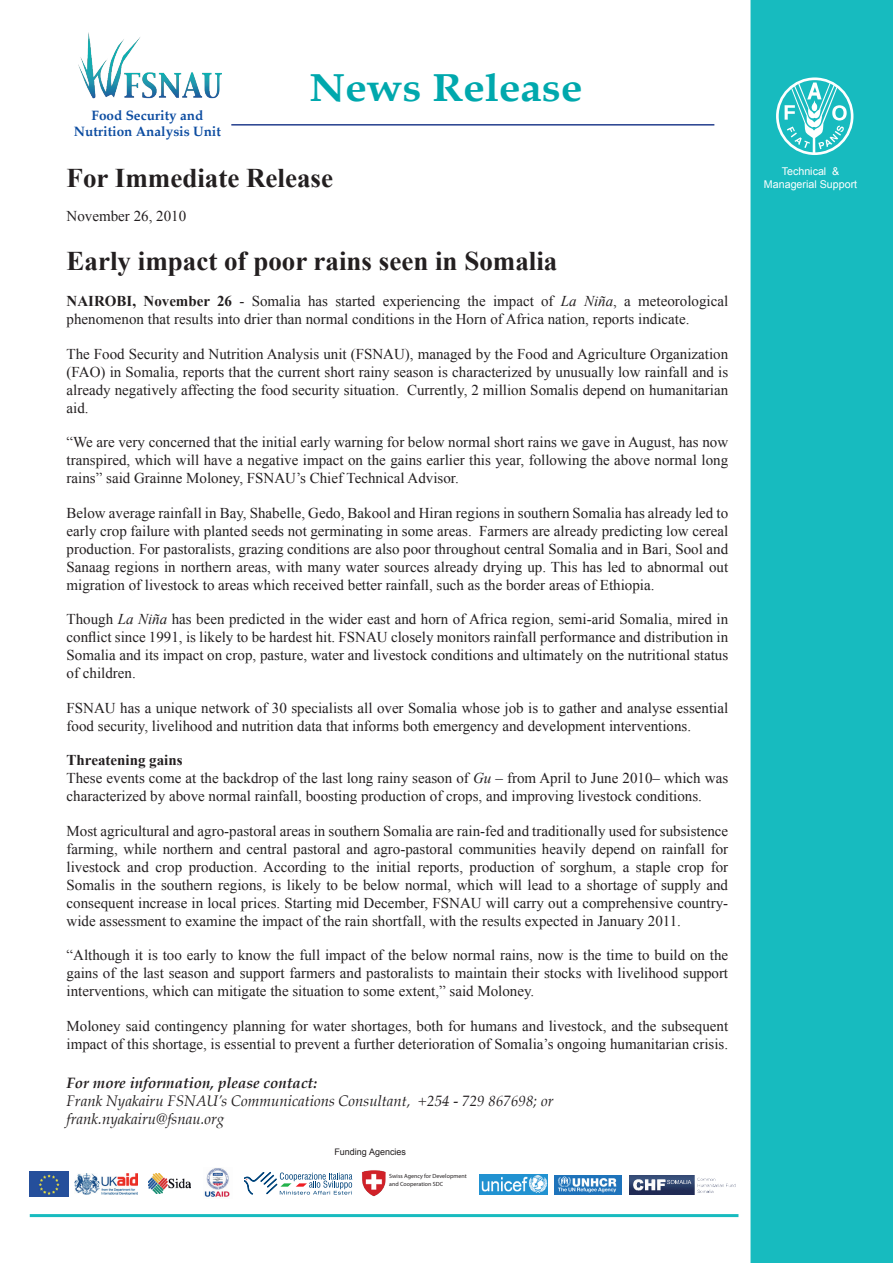
<style>
.page{position:relative;width:893px;height:1263px;background:#fff}
.page>*{position:absolute;margin:0;border:0;box-sizing:border-box;transform-origin:0 0}
.t1{font:700 39px "Book Antiqua";color:#00a8ad;scale:1.1 1}
.t2{font:700 27px "Times New Roman";color:#231f20}
.t3{font:15px/18px "Times New Roman";color:#231f20;text-align:justify}
.t4{font:italic 15px/18px "Palatino";color:#231f20}
.t5{font:italic 700 15px "Palatino";color:#231f20}
.t6{font:700 13.5px/16.2px "Palatino";color:#0d4da1;text-align:center}
.t7{font:10.65px "Arial";color:#fff}
.t8{font:9px "Arial";color:#231f20}
.t9{font:6px/7.2px "Myriad Pro";color:#231f20}
.s1{font-weight:700}
.s2{font-style:italic}
</style>
<div class="page">
<div style="left:751px;top:0;width:142px;height:1263px;background:#17bbbf"></div>
<div style="left:750px;top:0;width:143px;height:1263px;border:2px solid #17bbbf"></div>
<img style="left:78px;top:32px;width:143px;height:67px">
<hr style="left:30px;top:1214px;width:708px;height:3px;background:#17bbbf">
<div style="left:776px;top:77px;width:77px;height:78px;border:3px solid #fff;border-radius:50%"></div>
<svg style="left:785px;top:82px;width:62px;height:71px"></svg>
<hr style="left:231px;top:124px;width:483px;height:2px;background:#253f8e">
<img style="left:149px;top:1174px;width:41px;height:19px">
<img style="left:480px;top:1174px;width:67px;height:21px">
<svg style="left:244px;top:1172px;width:108px;height:22px"></svg>
<img style="left:555px;top:1175px;width:66px;height:19px">
<img style="left:362px;top:1170px;width:24px;height:27px">
<img style="left:629px;top:1175px;width:107px;height:20px">
<img style="left:74px;top:1173px;width:63px;height:21px">
<img style="left:204px;top:1168px;width:26px;height:29px">
<img style="left:30px;top:1171px;width:38px;height:25px">
<p class="t6" style="left:74px;top:107px;width:148px">Food Security and<br>Nutrition Analysis Unit</p>
<h1 class="t1" style="left:310px;top:65px;width:250px">News Release</h1>
<p class="t7" style="left:782px;top:164px;width:59px">Technical &amp;</p>
<h2 class="t2" style="left:67px;top:159px;width:268px">For Immediate Release</h2>
<p class="t7" style="left:764px;top:177px;width:95px">Managerial Support</p>
<p class="t3" style="left:67px;top:207px;width:121px">November 26, 2010</p>
<h2 class="t2" style="left:67px;top:243px;width:492px">Early impact of poor rains seen in Somalia</h2>
<p class="t3" style="left:67px;top:292px;width:663px"><span class="s1">NAIROBI, November 26</span> - Somalia has started experiencing the impact of <span class="s2">La Niña</span>, a meteorological phenomenon that results into drier than normal conditions in the Horn of Africa nation, reports indicate.</p>
<p class="t3" style="left:67px;top:345px;width:663px">The Food Security and Nutrition Analysis unit (FSNAU), managed by the Food and Agriculture Organization (FAO) in Somalia, reports that the current short rainy season is characterized by unusually low rainfall and is already negatively affecting the food security situation. Currently, 2 million Somalis depend on humanitarian aid.</p>
<p class="t3" style="left:67px;top:433px;width:663px">“We are very concerned that the initial early warning for below normal short rains we gave in August, has now transpired, which will have a negative impact on the gains earlier this year, following the above normal long rains” said Grainne Moloney, FSNAU’s Chief Technical Advisor.</p>
<p class="t3" style="left:67px;top:504px;width:663px">Below average rainfall in Bay, Shabelle, Gedo, Bakool and Hiran regions in southern Somalia has already led to early crop failure with planted seeds not germinating in some areas. Farmers are already predicting low cereal production. For pastoralists, grazing conditions are also poor throughout central Somalia and in Bari, Sool and Sanaag regions in northern areas, with many water sources already drying up. This has led to abnormal out migration of livestock to areas which received better rainfall, such as the border areas of Ethiopia.</p>
<p class="t3" style="left:67px;top:610px;width:663px">Though <span class="s2">La Niña</span> has been predicted in the wider east and horn of Africa region, semi-arid Somalia, mired in conflict since 1991, is likely to be hardest hit. FSNAU closely monitors rainfall performance and distribution in Somalia and its impact on crop, pasture, water and livestock conditions and ultimately on the nutritional status of children.</p>
<p class="t3" style="left:67px;top:699px;width:663px">FSNAU has a unique network of 30 specialists all over Somalia whose job is to gather and analyse essential food security, livelihood and nutrition data that informs both emergency and development interventions.</p>
<p class="t3" style="left:67px;top:751px;width:663px;text-align:left"><span class="s1">Threatening gains<br></span>These events come at the backdrop of the last long rainy season of <span class="s2">Gu</span> – from April to June 2010– which was characterized by above normal rainfall, boosting production of crops, and improving livestock conditions.</p>
<p class="t3" style="left:67px;top:822px;width:663px">Most agricultural and agro-pastoral areas in southern Somalia are rain-fed and traditionally used for subsistence farming, while northern and central pastoral and agro-pastoral communities heavily depend on rainfall for livestock and crop production. According to the initial reports, production of sorghum, a staple crop for Somalis in the southern regions, is likely to be below normal, which will lead to a shortage of supply and consequent increase in local prices. Starting mid December, FSNAU will carry out a comprehensive country&shy;wide assessment to examine the impact of the rain shortfall, with the results expected in January 2011.</p>
<p class="t3" style="left:67px;top:946px;width:663px">“Although it is too early to know the full impact of the below normal rains, now is the time to build on the gains of the last season and support farmers and pastoralists to maintain their stocks with livelihood support interventions, which can mitigate the situation to some extent,” said Moloney.</p>
<p class="t3" style="left:67px;top:1017px;width:663px">Moloney said contingency planning for water shortages, both for humans and livestock, and the subsequent impact of this shortage, is essential to prevent a further deterioration of Somalia’s ongoing humanitarian crisis.</p>
<p class="t5" style="left:67px;top:1070px;width:252px">For more information, please contact:</p>
<p class="t4" style="left:67px;top:1091px;width:488px">Frank Nyakairu FSNAU’s Communications Consultant, +254 - 729 867698; or frank.nyakairu@fsnau.org</p>
<p class="t8" style="left:334px;top:1146px;width:73px">Funding Agencies</p>
<p class="t9" style="left:389px;top:1173px;width:79px">Swiss Agency for Development and Cooperation SDC</p>
</div>
